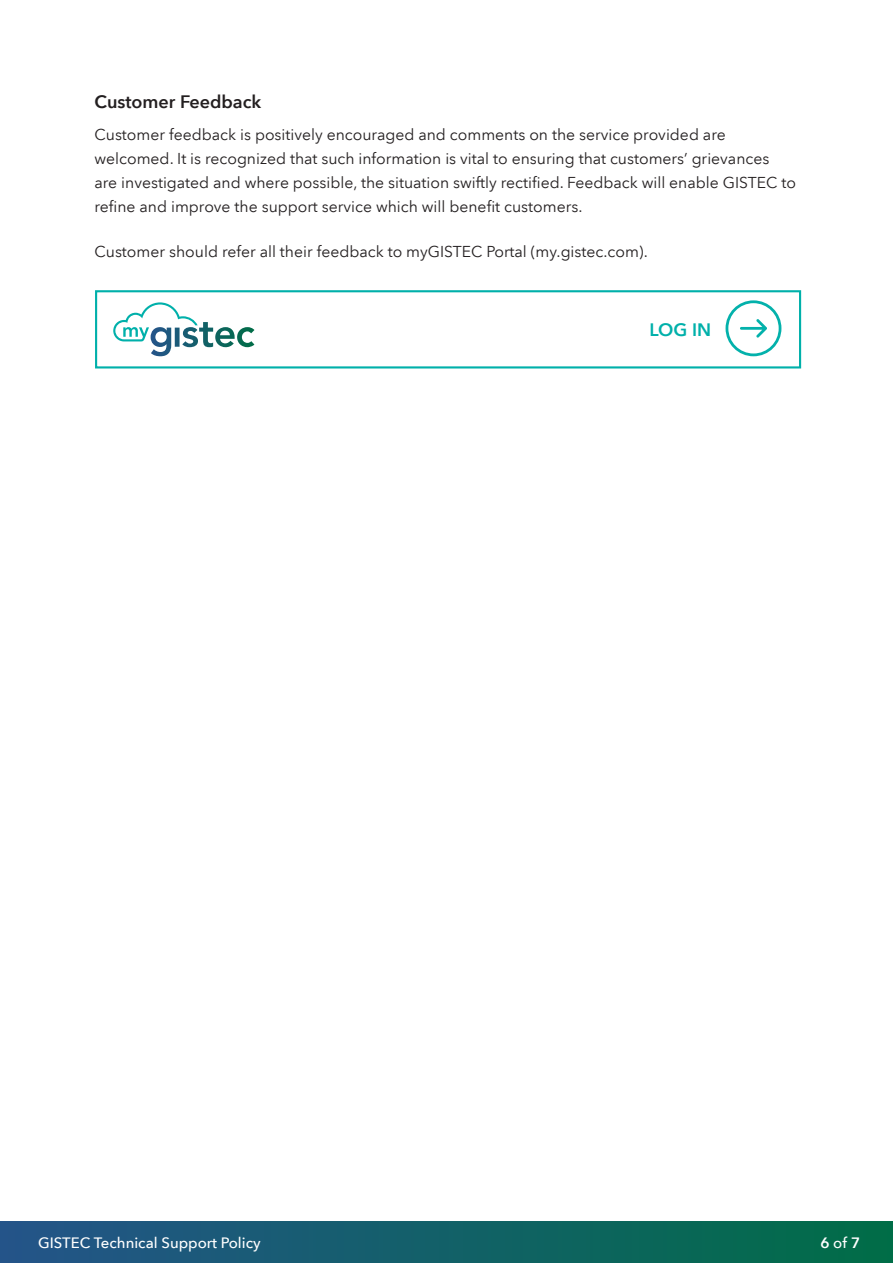
<style>
.page{position:relative;width:893px;height:1263px;background:#fff}
.page>*{position:absolute;margin:0;border:0;box-sizing:border-box;transform-origin:0 0}
.t1{font:600 18px "Avenir Next LT Pro";color:#231f20}
.t2{font:600 18px "Avenir Next LT Pro";color:#00b0aa}
.t3{font:15.75px/24px "Avenir Next LT Pro";color:#231f20}
.t4{font:500 15px "Avenir Next LT Pro";color:#fff}
.t5{font:600 15px "Avenir Next LT Pro";color:#fff}
.s1{font-weight:500}
</style>
<div class="page">
<div style="left:1px;top:1221px;width:892px;height:42px;background:linear-gradient(to right,#245489,#006d47)"></div>
<div style="left:95px;top:290px;width:706px;height:78px;background:#fff;border:2px solid #00b0aa"></div>
<svg style="left:113px;top:302px;width:141px;height:54px"></svg>
<svg style="left:725px;top:300px;width:56px;height:56px"></svg>
<p class="t1" style="left:94px;top:91px;width:168px">Customer Feedback</p>
<p class="t3" style="left:94px;top:123px;width:703px">Customer feedback is positively encouraged and comments on the service provided are welcomed. It is recognized that such information is vital to ensuring that customers’ grievances are investigated and where possible, the situation swiftly rectified. Feedback will enable GISTEC to refine and improve the support service which will benefit customers.</p>
<p class="t3" style="left:94px;top:239px;width:555px">Customer should refer all their feedback to myGISTEC Portal (my.gistec.com).</p>
<p class="t2" style="left:650px;top:319px;width:63px">LOG IN</p>
<p class="t4" style="left:38px;top:1233px;width:224px">GISTEC Technical Support Policy</p>
<p class="t5" style="left:820px;top:1233px;width:41px">6 <span class="s1">of</span> 7</p>
</div>
